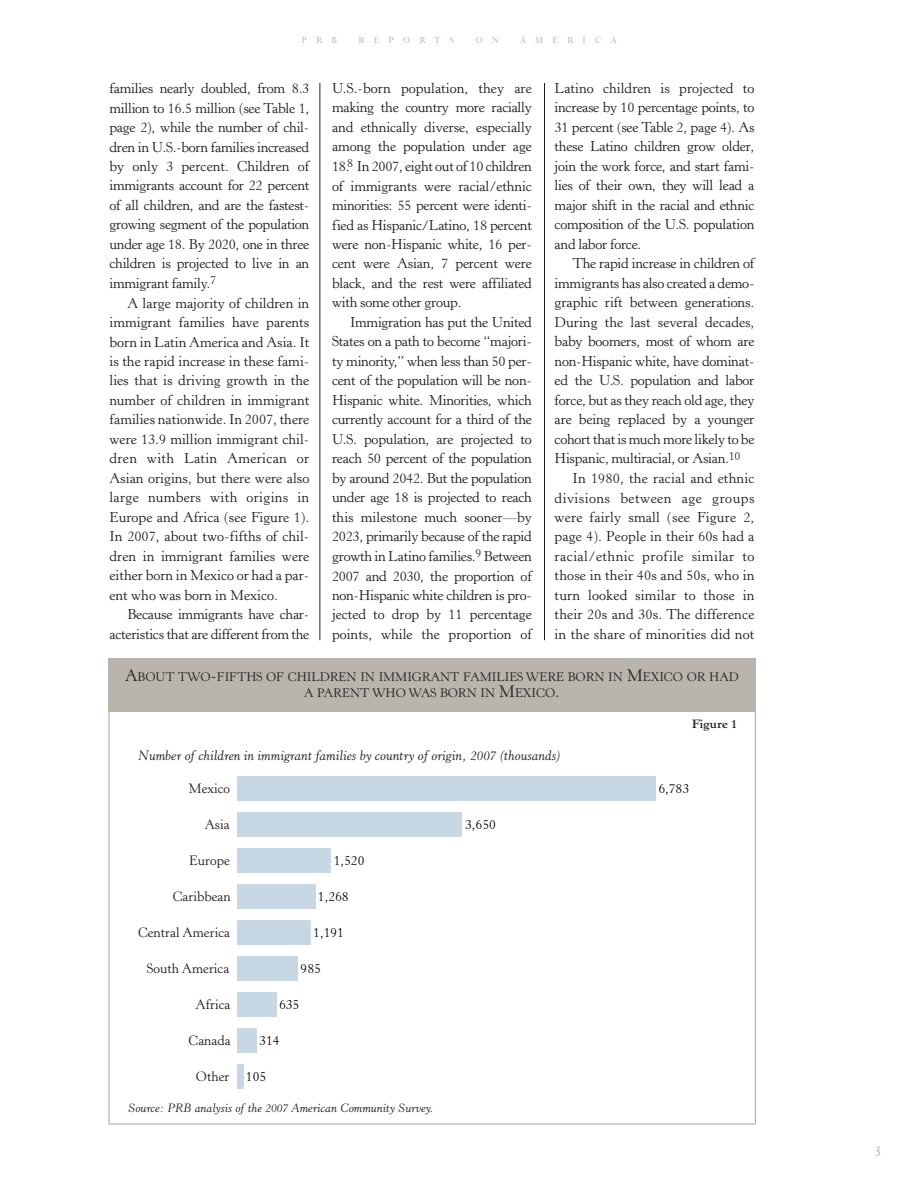
<style>
.page{position:relative;width:918px;height:1188px;background:#fff}
.page>*{position:absolute;margin:0;border:0;box-sizing:border-box;transform-origin:0 0}
.t1{font:16.5px "Lapidary 333 BT";color:#b9b4ac}
.t2{font:14.25px/19.5px "Horley Old Style";letter-spacing:-.02em;color:#231f20;text-align:justify}
.t3{font:14.25px "Horley Old Style";letter-spacing:.01em;color:#231f20}
.t4{font:14.25px "Horley Old Style";letter-spacing:.03em;color:#231f20}
.t5{font:14.25px "Horley Old Style";color:#231f20}
.t6{font:13.5px "Horley Old Style MT+FOZEPD";color:#231f20}
.t7{font:13.5px "Horley Old Style MT Italic+KDNQLH";color:#231f20}
.t8{font:13.5px "Anonymous 1+FEJDZK";color:#020202}
.t9{font:12.3px/16.5px "Horley Old Style";letter-spacing:-.005em;color:#231f20;text-align:center}
.t10{font:italic 12px "Horley Old Style";color:#231f20}
.t11{font:700 12px "Horley Old Style";color:#231f20}
.t12{font:10.5px "Lapidary 333 BT";letter-spacing:.89em;color:#b9b4ac}
.s1{font-size:16.5px}
</style>
<div class="page">
<hr style="left:320px;top:83px;width:1px;height:557px;background:#231f20">
<hr style="left:544px;top:83px;width:1px;height:557px;background:#231f20">
<div style="left:108px;top:658px;width:648px;height:54px;background:#b9b4ac"></div>
<div style="left:237px;top:776px;width:419px;height:24px;background:#c8d7e4"></div>
<div style="left:237px;top:812px;width:225px;height:24px;background:#c8d7e4"></div>
<div style="left:237px;top:848px;width:94px;height:24px;background:#c8d7e4"></div>
<div style="left:237px;top:884px;width:78px;height:24px;background:#c8d7e4"></div>
<div style="left:237px;top:920px;width:73px;height:24px;background:#c8d7e4"></div>
<div style="left:237px;top:956px;width:61px;height:24px;background:#c8d7e4"></div>
<div style="left:237px;top:992px;width:39px;height:24px;background:#c8d7e4"></div>
<div style="left:237px;top:1028px;width:19px;height:24px;background:#c8d7e4"></div>
<div style="left:237px;top:1064px;width:6px;height:24px;background:#c8d7e4"></div>
<p class="t12" style="left:302px;top:34px;width:37px">prb</p>
<p class="t12" style="left:358px;top:34px;width:97px">reports</p>
<p class="t12" style="left:475px;top:34px;width:25px">o n</p>
<p class="t12" style="left:520px;top:34px;width:98px">AmericA</p>
<p class="t2" style="left:110px;top:80px;width:201px">families nearly doubled, from 8.3 million to 16.5 million (see Table 1, page 2), while the number of chil&shy;dren in U.S.-born families increased by only 3 percent. Children of immigrants account for 22 percent of all children, and are the fastest&shy;growing segment of the population under age 18. By 2020, one in three children is projected to live in an immigrant family.<sup>7</sup></p>
<p class="t2" style="left:110px;top:294px;width:201px;text-indent:18px">A large majority of children in immigrant families have parents born in Latin America and Asia. It is the rapid increase in these fami&shy;lies that is driving growth in the number of children in immigrant families nationwide. In 2007, there were 13.9 million immigrant chil&shy;dren with Latin American or Asian origins, but there were also large numbers with origins in Europe and Africa (see Figure 1).<br>In 2007, about two-fifths of chil&shy;dren in immigrant families were either born in Mexico or had a par&shy;ent who was born in Mexico.</p>
<p class="t2" style="left:110px;top:606px;width:201px;text-align:right">Because immigrants have char&shy;acteristics that are different from the</p>
<p class="t2" style="left:332px;top:80px;width:201px">U.S.-born population, they are making the country more racially and ethnically diverse, especially among the population under age 18.<sup>8</sup> In 2007, eight out of 10 children of immigrants were racial/ethnic minorities: 55 percent were identi&shy;fied as Hispanic/Latino, 18 percent were non-Hispanic white, 16 per&shy;cent were Asian, 7 percent were black, and the rest were affiliated with some other group.</p>
<p class="t2" style="left:332px;top:314px;width:201px;text-indent:18px">Immigration has put the United States on a path to become “majori&shy;ty minority,” when less than 50 per&shy;cent of the population will be non-Hispanic white. Minorities, which currently account for a third of the U.S. population, are projected to reach 50 percent of the population by around 2042. But the population under age 18 is projected to reach this milestone much sooner—by 2023, primarily because of the rapid growth in Latino families.<sup>9</sup> Between 2007 and 2030, the proportion of non-Hispanic white children is pro&shy;jected to drop by 11 percentage points, while the proportion of</p>
<p class="t2" style="left:555px;top:80px;width:201px">Latino children is projected to increase by 10 percentage points, to 31 percent (see Table 2, page 4). As these Latino children grow older, join the work force, and start fami&shy;lies of their own, they will lead a major shift in the racial and ethnic composition of the U.S. population and labor force.</p>
<p class="t2" style="left:573px;top:255px;width:183px">The rapid increase in children of</p>
<p class="t2" style="left:555px;top:275px;width:201px">immigrants has also created a demo-</p>
<p class="t2" style="left:555px;top:294px;width:201px">graphic rift between generations.</p>
<p class="t5" style="left:555px;top:317px;width:201px">During the last several decades,</p>
<p class="t2" style="left:555px;top:333px;width:201px">baby boomers, most of whom are</p>
<p class="t2" style="left:555px;top:353px;width:201px">non-Hispanic white, have dominat-</p>
<p class="t2" style="left:555px;top:372px;width:201px">ed the U.S. population and labor</p>
<p class="t2" style="left:555px;top:392px;width:201px">force, but as they reach old age, they</p>
<p class="t2" style="left:555px;top:411px;width:201px">are being replaced by a younger</p>
<p class="t2" style="left:555px;top:431px;width:201px">cohort that is much more likely to be</p>
<p class="t2" style="left:555px;top:450px;width:187px">Hispanic, multiracial, or Asian.<sup>10</sup></p>
<p class="t3" style="left:573px;top:473px;width:183px">In 1980, the racial and ethnic</p>
<p class="t4" style="left:555px;top:492px;width:201px">divisions between age groups</p>
<p class="t3" style="left:555px;top:512px;width:201px">were fairly small (see Figure 2,</p>
<p class="t3" style="left:555px;top:531px;width:201px">page 4). People in their 60s had a</p>
<p class="t4" style="left:555px;top:551px;width:201px">racial/ethnic profile similar to</p>
<p class="t3" style="left:555px;top:570px;width:201px">those in their 40s and 50s, who in</p>
<p class="t3" style="left:555px;top:590px;width:201px">turn looked similar to those in</p>
<p class="t3" style="left:555px;top:609px;width:201px">their 20s and 30s. The difference</p>
<p class="t3" style="left:555px;top:629px;width:201px">in the share of minorities did not</p>
<p class="t9" style="left:125px;top:669px;width:615px"><span class="s1">A</span>BOUT TWO<span class="s1">-</span>FIFTHS OF CHILDREN IN IMMIGRANT FAMILIES WERE BORN IN <span class="s1">M</span>EXICO OR HAD<br>A PARENT WHO WAS BORN IN <span class="s1">M</span>EXICO<span class="s1">.</span></p>
<p class="t11" style="left:692px;top:719px;width:47px">Figure 1</p>
<p class="t7" style="left:138px;top:750px;width:424px">Number of children in immigrant families by country of origin, 2007 (thousands)</p>
<p class="t6" style="left:189px;top:783px;width:43px">Mexico</p>
<p class="t8" style="left:659px;top:783px;width:32px">6,783</p>
<p class="t8" style="left:465px;top:819px;width:32px">3,650</p>
<p class="t8" style="left:334px;top:855px;width:32px">1,520</p>
<p class="t8" style="left:318px;top:891px;width:32px">1,268</p>
<p class="t8" style="left:313px;top:927px;width:32px">1,191</p>
<p class="t8" style="left:301px;top:963px;width:22px">985</p>
<p class="t8" style="left:279px;top:999px;width:22px">635</p>
<p class="t8" style="left:259px;top:1035px;width:22px">314</p>
<p class="t8" style="left:246px;top:1071px;width:22px">105</p>
<p class="t6" style="left:205px;top:819px;width:27px">Asia</p>
<p class="t6" style="left:189px;top:855px;width:42px">Europe</p>
<p class="t6" style="left:173px;top:891px;width:59px">Caribbean</p>
<p class="t6" style="left:138px;top:927px;width:94px">Central America</p>
<p class="t6" style="left:147px;top:963px;width:84px">South America</p>
<p class="t6" style="left:196px;top:999px;width:36px">Africa</p>
<p class="t6" style="left:189px;top:1035px;width:44px">Canada</p>
<p class="t6" style="left:196px;top:1071px;width:35px">Other</p>
<p class="t10" style="left:128px;top:1104px;width:307px">Source: PRB analysis of the 2007 American Community Survey.</p>
<p class="t1" style="left:874px;top:1142px;width:9px">3</p>
</div>
